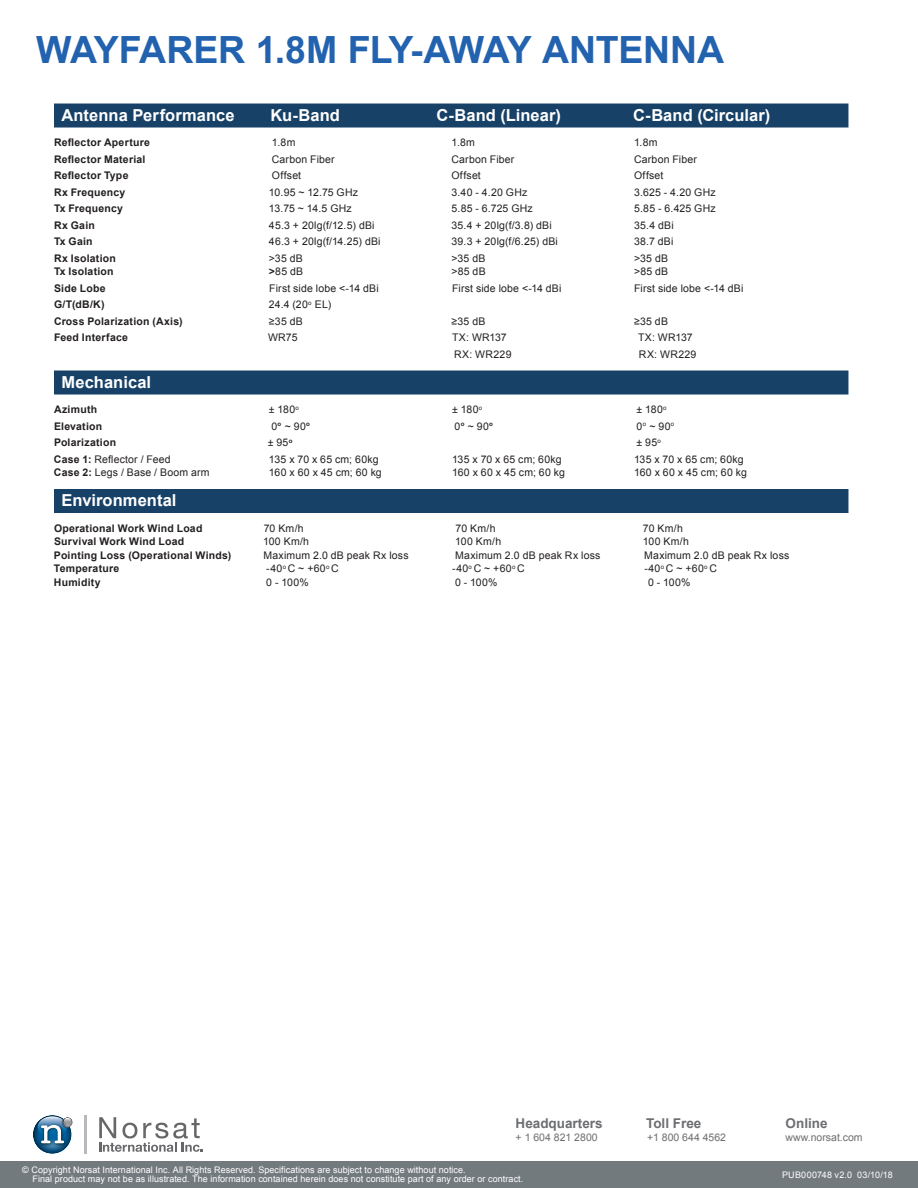
<style>
.page{position:relative;width:918px;height:1188px;background:#fff}
.page>*{position:absolute;margin:0;border:0;box-sizing:border-box;transform-origin:0 0}
.t1{font:700 37.5px "Arial";letter-spacing:-.01em;color:#2362af}
.t2{font:700 16.5px "Arial";letter-spacing:.005em;color:#fff}
.t3{font:700 13.5px "Arial";color:#6d6e71}
.t4{font:10.5px "Arial";letter-spacing:.02em;color:#231f20}
.t5{font:700 10.5px "Arial";letter-spacing:.02em;color:#231f20}
.t6{font:10.5px "Arial";color:#6d6e71}
.t7{font:9px/9.6px "Arial";letter-spacing:.005em;color:#fff}
.t8{font:9px "Arial";letter-spacing:.025em;color:#fff}
.s1{font-weight:700}
</style>
<div class="page">
<div style="left:0;top:1161px;width:918px;height:27px;background:#737b7f"></div>
<svg style="left:99px;top:1117px;width:104px;height:35px"></svg>
<hr style="left:85px;top:1115px;width:2px;height:39px;background:#b8b9bc">
<svg style="left:33px;top:1115px;width:40px;height:39px"></svg>
<div style="left:54px;top:104px;width:794px;height:24px;background:#184168"></div>
<div style="left:54px;top:371px;width:794px;height:24px;background:#184168"></div>
<div style="left:54px;top:489px;width:794px;height:24px;background:#184168"></div>
<h1 class="t1" style="left:36px;top:36px;width:690px">WAYFARER 1.8M FLY-AWAY ANTENNA</h1>
<h2 class="t2" style="left:62px;top:109px;width:175px">Antenna Performance</h2>
<h2 class="t2" style="left:271px;top:109px;width:71px">Ku-Band</h2>
<h2 class="t2" style="left:436px;top:109px;width:126px">C-Band (Linear)</h2>
<h2 class="t2" style="left:633px;top:109px;width:139px">C-Band (Circular)</h2>
<p class="t5" style="left:54px;top:136px;width:97px">Reflector Aperture</p>
<p class="t4" style="left:272px;top:136px;width:25px">1.8m</p>
<p class="t4" style="left:451px;top:136px;width:25px">1.8m</p>
<p class="t4" style="left:634px;top:136px;width:25px">1.8m</p>
<p class="t5" style="left:54px;top:152px;width:93px">Reflector Material</p>
<p class="t4" style="left:272px;top:152px;width:64px">Carbon Fiber</p>
<p class="t4" style="left:451px;top:152px;width:64px">Carbon Fiber</p>
<p class="t4" style="left:634px;top:152px;width:64px">Carbon Fiber</p>
<p class="t5" style="left:54px;top:169px;width:76px">Reflector Type</p>
<p class="t4" style="left:272px;top:169px;width:31px">Offset</p>
<p class="t4" style="left:451px;top:169px;width:31px">Offset</p>
<p class="t4" style="left:634px;top:169px;width:31px">Offset</p>
<p class="t5" style="left:54px;top:188px;width:73px">Rx Frequency</p>
<p class="t4" style="left:269px;top:185px;width:91px">10.95 ~ 12.75 GHz</p>
<p class="t4" style="left:451px;top:185px;width:77px">3.40 - 4.20 GHz</p>
<p class="t4" style="left:634px;top:185px;width:83px">3.625 - 4.20 GHz</p>
<p class="t5" style="left:54px;top:205px;width:71px">Tx Frequency</p>
<p class="t4" style="left:269px;top:202px;width:84px">13.75 ~ 14.5 GHz</p>
<p class="t4" style="left:452px;top:202px;width:83px">5.85 - 6.725 GHz</p>
<p class="t4" style="left:634px;top:202px;width:83px">5.85 - 6.425 GHz</p>
<p class="t5" style="left:54px;top:221px;width:42px">Rx Gain</p>
<p class="t4" style="left:269px;top:218px;width:107px">45.3 + 20lg(f/12.5) dBi</p>
<p class="t4" style="left:451px;top:218px;width:102px">35.4 + 20lg(f/3.8) dBi</p>
<p class="t4" style="left:634px;top:218px;width:41px">35.4 dBi</p>
<p class="t5" style="left:54px;top:238px;width:40px">Tx Gain</p>
<p class="t4" style="left:269px;top:235px;width:113px">46.3 + 20lg(f/14.25) dBi</p>
<p class="t4" style="left:451px;top:235px;width:108px">39.3 + 20lg(f/6.25) dBi</p>
<p class="t4" style="left:634px;top:235px;width:41px">38.7 dBi</p>
<p class="t5" style="left:54px;top:254px;width:63px">Rx Isolation</p>
<p class="t4" style="left:269px;top:251px;width:35px">&gt;35 dB</p>
<p class="t4" style="left:451px;top:251px;width:35px">&gt;35 dB</p>
<p class="t4" style="left:634px;top:251px;width:35px">&gt;35 dB</p>
<p class="t5" style="left:54px;top:268px;width:61px">Tx Isolation</p>
<p class="t4" style="left:269px;top:265px;width:36px"><span class="s1">&gt;</span>85 dB</p>
<p class="t4" style="left:451px;top:265px;width:36px">&gt;85 dB</p>
<p class="t4" style="left:634px;top:265px;width:36px">&gt;85 dB</p>
<p class="t5" style="left:54px;top:284px;width:53px">Side Lobe</p>
<p class="t4" style="left:269px;top:281px;width:111px">First side lobe &lt;-14 dBi</p>
<p class="t4" style="left:452px;top:281px;width:111px">First side lobe &lt;-14 dBi</p>
<p class="t4" style="left:634px;top:281px;width:111px">First side lobe &lt;-14 dBi</p>
<p class="t5" style="left:54px;top:301px;width:52px">G/T(dB/K)</p>
<p class="t4" style="left:269px;top:298px;width:64px">24.4 (20<sup>o</sup> EL)</p>
<p class="t5" style="left:54px;top:317px;width:130px">Cross Polarization (Axis)</p>
<p class="t4" style="left:269px;top:314px;width:35px">≥35 dB</p>
<p class="t4" style="left:451px;top:314px;width:35px">≥35 dB</p>
<p class="t4" style="left:634px;top:314px;width:35px">≥35 dB</p>
<p class="t5" style="left:54px;top:334px;width:76px">Feed Interface</p>
<p class="t4" style="left:268px;top:331px;width:31px">WR75</p>
<p class="t4" style="left:452px;top:331px;width:56px">TX: WR137</p>
<p class="t4" style="left:638px;top:331px;width:56px">TX: WR137</p>
<p class="t4" style="left:454px;top:347px;width:59px">RX: WR229</p>
<p class="t4" style="left:639px;top:347px;width:59px">RX: WR229</p>
<h2 class="t2" style="left:62px;top:376px;width:91px">Mechanical</h2>
<p class="t5" style="left:54px;top:406px;width:45px">Azimuth</p>
<p class="t4" style="left:269px;top:403px;width:32px">± 180<sup>o</sup></p>
<p class="t4" style="left:452px;top:403px;width:32px">± 180<sup>o</sup></p>
<p class="t4" style="left:637px;top:403px;width:32px">± 180<sup>o</sup></p>
<p class="t5" style="left:54px;top:422px;width:50px">Elevation</p>
<p class="t4" style="left:271px;top:420px;width:40px">0<sup>o</sup> ~ 90<sup>o</sup></p>
<p class="t4" style="left:455px;top:420px;width:40px">0<sup>o</sup> ~ 90<sup>o</sup></p>
<p class="t4" style="left:637px;top:420px;width:39px">0<sup>o</sup> ~ 90<sup>o</sup></p>
<p class="t5" style="left:54px;top:439px;width:64px">Polarization</p>
<p class="t4" style="left:268px;top:436px;width:26px">± 95<sup>o</sup></p>
<p class="t4" style="left:637px;top:436px;width:26px">± 95<sup>o</sup></p>
<p class="t4" style="left:54px;top:452px;width:118px"><span class="s1">Case 1:</span> Reflector / Feed</p>
<p class="t4" style="left:269px;top:452px;width:111px">135 x 70 x 65 cm; 60kg</p>
<p class="t4" style="left:452px;top:452px;width:111px">135 x 70 x 65 cm; 60kg</p>
<p class="t4" style="left:634px;top:452px;width:111px">135 x 70 x 65 cm; 60kg</p>
<p class="t4" style="left:54px;top:466px;width:157px"><span class="s1">Case 2:</span> Legs / Base / Boom arm</p>
<p class="t4" style="left:269px;top:466px;width:114px">160 x 60 x 45 cm; 60 kg</p>
<p class="t4" style="left:452px;top:466px;width:114px">160 x 60 x 45 cm; 60 kg</p>
<p class="t4" style="left:634px;top:466px;width:114px">160 x 60 x 45 cm; 60 kg</p>
<h2 class="t2" style="left:62px;top:494px;width:117px">Environmental</h2>
<p class="t5" style="left:54px;top:524px;width:150px">Operational Work Wind Load</p>
<p class="t4" style="left:264px;top:522px;width:42px">70 Km/h</p>
<p class="t4" style="left:456px;top:522px;width:42px">70 Km/h</p>
<p class="t4" style="left:643px;top:522px;width:42px">70 Km/h</p>
<p class="t5" style="left:54px;top:538px;width:132px">Survival Work Wind Load</p>
<p class="t4" style="left:263px;top:535px;width:48px">100 Km/h</p>
<p class="t4" style="left:455px;top:535px;width:48px">100 Km/h</p>
<p class="t4" style="left:643px;top:535px;width:48px">100 Km/h</p>
<p class="t5" style="left:54px;top:551px;width:179px">Pointing Loss (Operational Winds)</p>
<p class="t4" style="left:263px;top:548px;width:147px">Maximum 2.0 dB peak Rx loss</p>
<p class="t4" style="left:455px;top:548px;width:147px">Maximum 2.0 dB peak Rx loss</p>
<p class="t4" style="left:644px;top:548px;width:147px">Maximum 2.0 dB peak Rx loss</p>
<p class="t5" style="left:54px;top:565px;width:67px">Temperature</p>
<p class="t4" style="left:266px;top:562px;width:74px">-40<sup>o</sup> C ~ +60<sup>o</sup> C</p>
<p class="t4" style="left:452px;top:562px;width:74px">-40<sup>o</sup> C ~ +60<sup>o</sup> C</p>
<p class="t4" style="left:644px;top:562px;width:74px">-40<sup>o</sup> C ~ +60<sup>o</sup> C</p>
<p class="t5" style="left:54px;top:578px;width:48px">Humidity</p>
<p class="t4" style="left:266px;top:575px;width:44px">0 - 100%</p>
<p class="t4" style="left:455px;top:575px;width:44px">0 - 100%</p>
<p class="t4" style="left:648px;top:575px;width:44px">0 - 100%</p>
<p class="t3" style="left:516px;top:1118px;width:89px">Headquarters</p>
<p class="t3" style="left:646px;top:1118px;width:57px">Toll Free</p>
<p class="t3" style="left:786px;top:1118px;width:44px">Online</p>
<p class="t6" style="left:516px;top:1133px;width:84px">+ 1 604 821 2800</p>
<p class="t6" style="left:647px;top:1133px;width:81px">+1 800 644 4562</p>
<p class="t6" style="left:786px;top:1133px;width:79px">www.norsat.com</p>
<p class="t8" style="left:782px;top:1169px;width:112px">PUB000748 v2.0 03/10/18</p>
<p class="t7" style="left:33px;top:1165px;width:492px;text-indent:-10px">© Copyright Norsat International Inc. All Rights Reserved. Specifications are subject to change without notice.<br>Final product may not be as illustrated. The information contained herein does not constitute part of any order or contract.</p>
</div>
